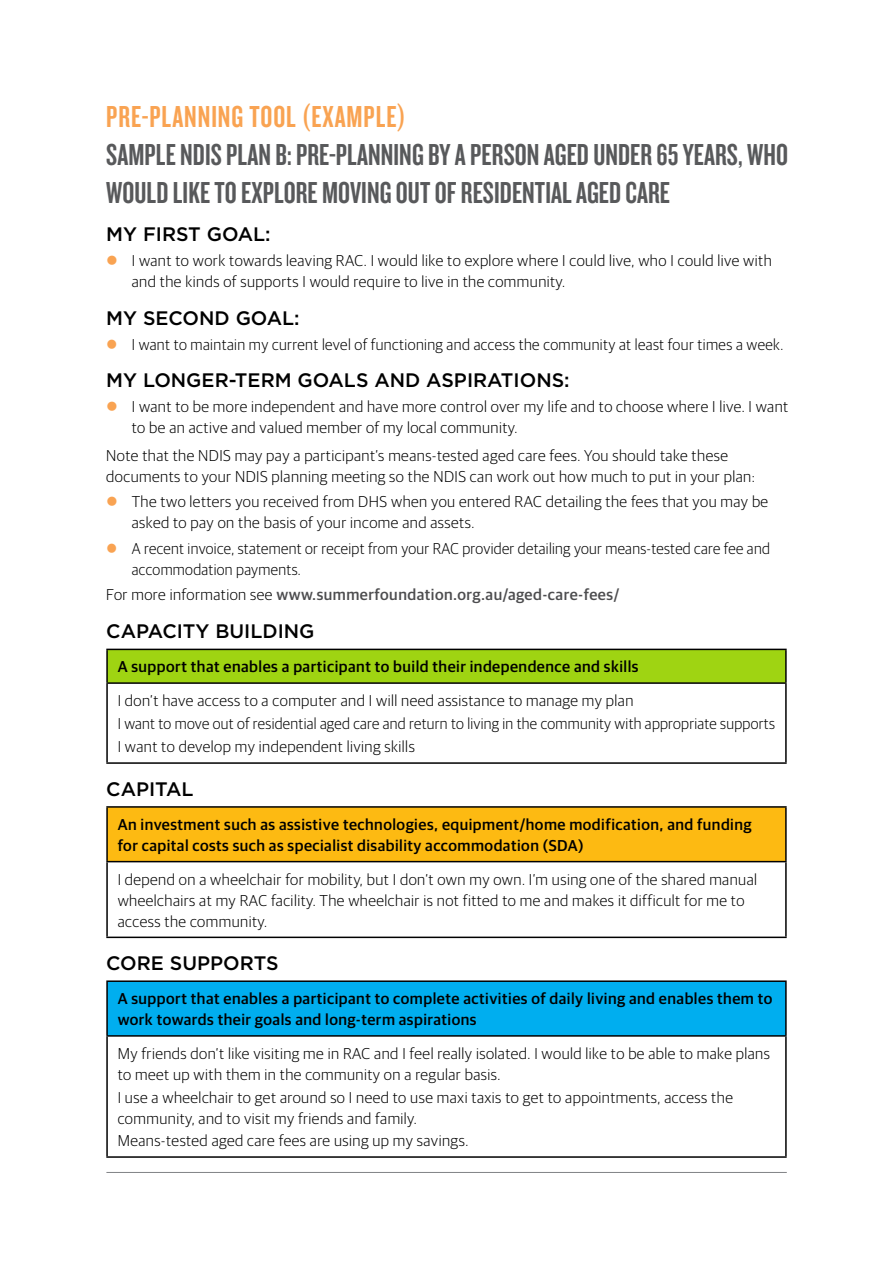
<style>
.page{position:relative;width:893px;height:1263px;background:#fff}
.page>*{position:absolute;margin:0;border:0;box-sizing:border-box;transform-origin:0 0}
.t1{font:31.5px/37.8px "Knockout 48 Featherweight";letter-spacing:.005em;color:#58595b}
.t2{font:31.5px "Knockout 48 Featherweight";letter-spacing:.03em;color:#f9a352}
.t3{font:500 19.5px "Gotham";color:#000}
.t4{font:300 15.75px/21px "Guardian Sans";letter-spacing:.03em;color:#000}
.t5{font:500 15.75px/21px "Guardian Sans";letter-spacing:.03em;color:#000}
.t6{font:300 15.75px/21px "Guardian Sans";letter-spacing:.03em;color:#000;scale:.96 1}
.t7{font:500 15.75px "Guardian Sans";letter-spacing:.03em;color:#4d4d4f}
.s1{font-weight:300;color:#000}
</style>
<div class="page">
<hr style="left:106px;top:1172px;width:681px;height:1px;background:#808285">
<div style="left:107px;top:649px;width:679px;height:34px;background:#9fd412"></div>
<hr style="left:106px;top:649px;width:681px;height:1px;background:#000">
<hr style="left:106px;top:650px;width:2px;height:32px;background:#000">
<hr style="left:785px;top:650px;width:2px;height:32px;background:#000">
<hr style="left:106px;top:682px;width:681px;height:2px;background:#000">
<hr style="left:106px;top:684px;width:2px;height:78px;background:#000">
<hr style="left:785px;top:684px;width:2px;height:78px;background:#000">
<hr style="left:106px;top:762px;width:681px;height:2px;background:#000">
<div style="left:107px;top:807px;width:679px;height:55px;background:#fdba12"></div>
<hr style="left:106px;top:806px;width:681px;height:2px;background:#000">
<hr style="left:106px;top:808px;width:2px;height:53px;background:#000">
<hr style="left:785px;top:808px;width:2px;height:53px;background:#000">
<hr style="left:106px;top:861px;width:681px;height:1px;background:#000">
<hr style="left:106px;top:862px;width:2px;height:74px;background:#000">
<hr style="left:785px;top:862px;width:2px;height:74px;background:#000">
<hr style="left:106px;top:936px;width:681px;height:2px;background:#000">
<div style="left:107px;top:981px;width:679px;height:55px;background:#00aeef"></div>
<hr style="left:106px;top:980px;width:681px;height:2px;background:#000">
<hr style="left:106px;top:982px;width:2px;height:53px;background:#000">
<hr style="left:785px;top:982px;width:2px;height:53px;background:#000">
<hr style="left:106px;top:1035px;width:681px;height:2px;background:#000">
<hr style="left:106px;top:1037px;width:2px;height:119px;background:#000">
<hr style="left:785px;top:1037px;width:2px;height:119px;background:#000">
<hr style="left:106px;top:1156px;width:681px;height:2px;background:#000">
<h1 class="t2" style="left:106px;top:98px;width:301px">PRE-PLANNING TOOL (EXAMPLE)</h1>
<h1 class="t1" style="left:106px;top:135px;width:683px">SAMPLE NDIS PLAN B: PRE-PLANNING BY A PERSON AGED UNDER 65 YEARS, WHO<br>WOULD LIKE TO EXPLORE MOVING OUT OF RESIDENTIAL AGED CARE</h1>
<p class="t3" style="left:106px;top:223px;width:166px">MY FIRST GOAL:</p>
<p class="t4" style="left:132px;top:249px;width:641px">I want to work towards leaving RAC. I would like to explore where I could live, who I could live with and the kinds of supports I would require to live in the community.</p>
<p class="t3" style="left:106px;top:306px;width:195px">MY SECOND GOAL:</p>
<p class="t4" style="left:132px;top:333px;width:653px">I want to maintain my current level of functioning and access the community at least four times a week.</p>
<p class="t3" style="left:106px;top:369px;width:465px">MY LONGER-TERM GOALS AND ASPIRATIONS:</p>
<p class="t4" style="left:132px;top:395px;width:658px">I want to be more independent and have more control over my life and to choose where I live. I want to be an active and valued member of my local community.</p>
<p class="t4" style="left:106px;top:444px;width:650px">Note that the NDIS may pay a participant’s means-tested aged care fees. You should take these documents to your NDIS planning meeting so the NDIS can work out how much to put in your plan:</p>
<p class="t4" style="left:132px;top:490px;width:638px">The two letters you received from DHS when you entered RAC detailing the fees that you may be asked to pay on the basis of your income and assets.</p>
<p class="t6" style="left:132px;top:537px;width:666px">A recent invoice, statement or receipt from your RAC provider detailing your means-tested care fee and accommodation payments.</p>
<p class="t7" style="left:106px;top:583px;width:515px"><span class="s1">For more information see</span> www.summerfoundation.org.au/aged-care-fees/</p>
<p class="t3" style="left:106px;top:620px;width:210px">CAPACITY BUILDING</p>
<p class="t5" style="left:118px;top:655px;width:522px">A support that enables a participant to build their independence and skills</p>
<p class="t4" style="left:118px;top:688px;width:659px;line-height:23.1px">I don’t have access to a computer and I will need assistance to manage my plan<br>I want to move out of residential aged care and return to living in the community with appropriate supports<br>I want to develop my independent living skills</p>
<p class="t3" style="left:106px;top:778px;width:89px">CAPITAL</p>
<p class="t5" style="left:118px;top:813px;width:635px">An investment such as assistive technologies, equipment/home modification, and funding for capital costs such as specialist disability accommodation (SDA)</p>
<p class="t4" style="left:118px;top:868px;width:641px">I depend on a wheelchair for mobility, but I don’t own my own. I’m using one of the shared manual wheelchairs at my RAC facility. The wheelchair is not fitted to me and makes it difficult for me to access the community.</p>
<p class="t3" style="left:106px;top:952px;width:174px">CORE SUPPORTS</p>
<p class="t5" style="left:118px;top:987px;width:656px">A support that enables a participant to complete activities of daily living and enables them to work towards their goals and long-term aspirations</p>
<p class="t4" style="left:118px;top:1042px;width:654px">My friends don’t like visiting me in RAC and I feel really isolated. I would like to be able to make plans to meet up with them in the community on a regular basis.</p>
<p class="t4" style="left:118px;top:1086px;width:617px">I use a wheelchair to get around so I need to use maxi taxis to get to appointments, access the community, and to visit my friends and family.</p>
<p class="t4" style="left:118px;top:1129px;width:352px">Means-tested aged care fees are using up my savings.</p>
</div>
